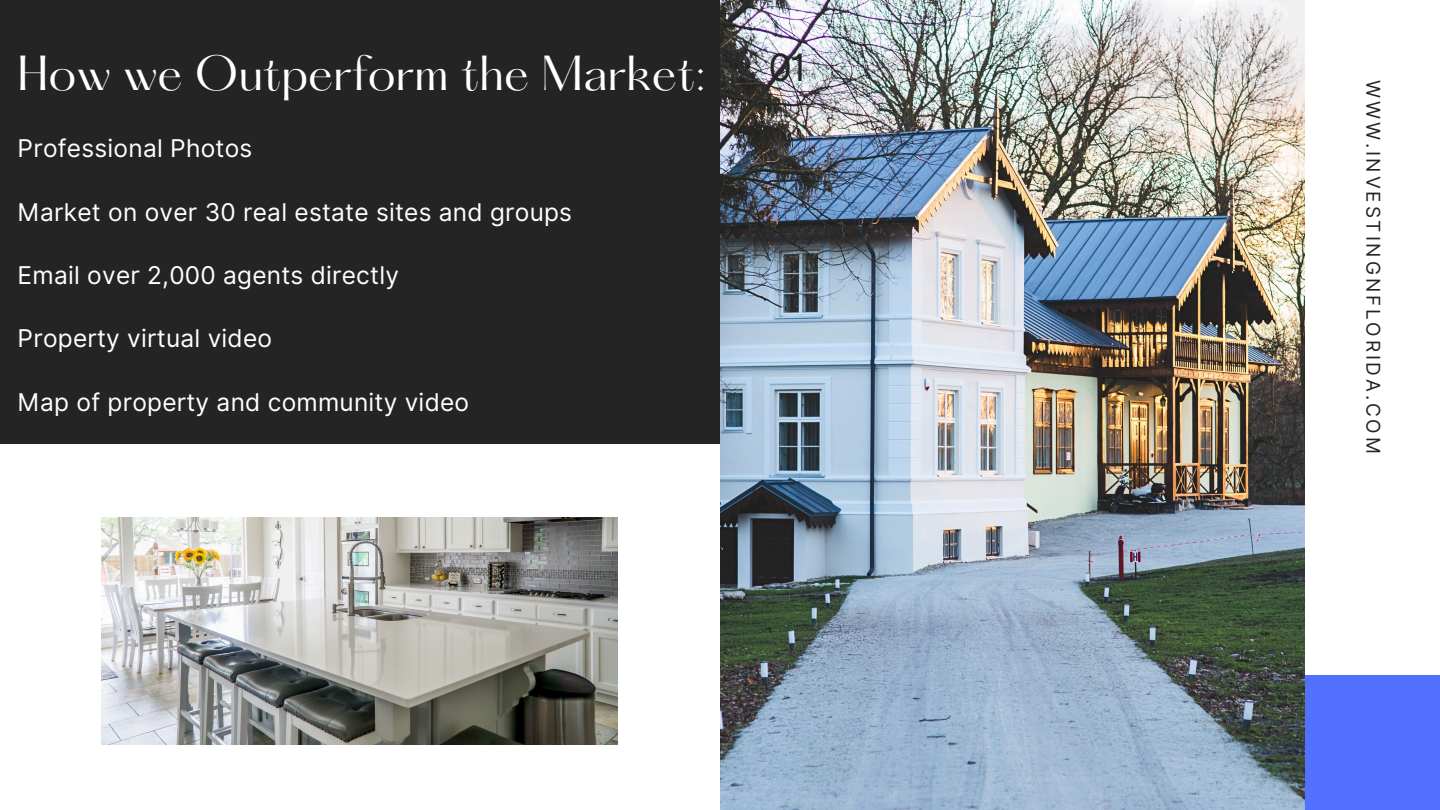
<style>
.page{position:relative;width:1440px;height:810px;background:#fff}
.page>*{position:absolute;margin:0;border:0;box-sizing:border-box;transform-origin:0 0}
.t1{font:43px "Hatton";color:#fff}
.t2{font:37.7px "Inter";color:#242424}
.t3{font:24.5px "Inter";letter-spacing:.01em;color:#fff}
.t4{font:19px "Inter";letter-spacing:.15em;color:#242424}
</style>
<div class="page">
<div style="left:1305px;top:675px;width:135px;height:135px;background:#5271ff"></div>
<img style="left:720px;top:0;width:585px;height:810px">
<div style="left:0;top:0;width:720px;height:444px;background:#242424"></div>
<img style="left:102px;top:518px;width:516px;height:226px">
<h2 class="t1" style="left:18px;top:53px;width:690px">How we Outperform the Market:</h2>
<h2 class="t2" style="left:768px;top:45px;width:40px">01</h2>
<h2 class="t3" style="left:18px;top:133px;width:236px">Professional Photos</h2>
<p class="t3" style="left:18px;top:197px;width:556px">Market on over 30 real estate sites and groups</p>
<p class="t3" style="left:18px;top:260px;width:383px">Email over 2,000 agents directly</p>
<p class="t3" style="left:18px;top:324px;width:256px">Property virtual video</p>
<p class="t3" style="left:18px;top:388px;width:453px">Map of property and community video</p>
<p class="t4" style="left:1385px;top:80px;width:376px;rotate:90deg">WWW.INVESTINGNFLORIDA.COM</p>
</div>
